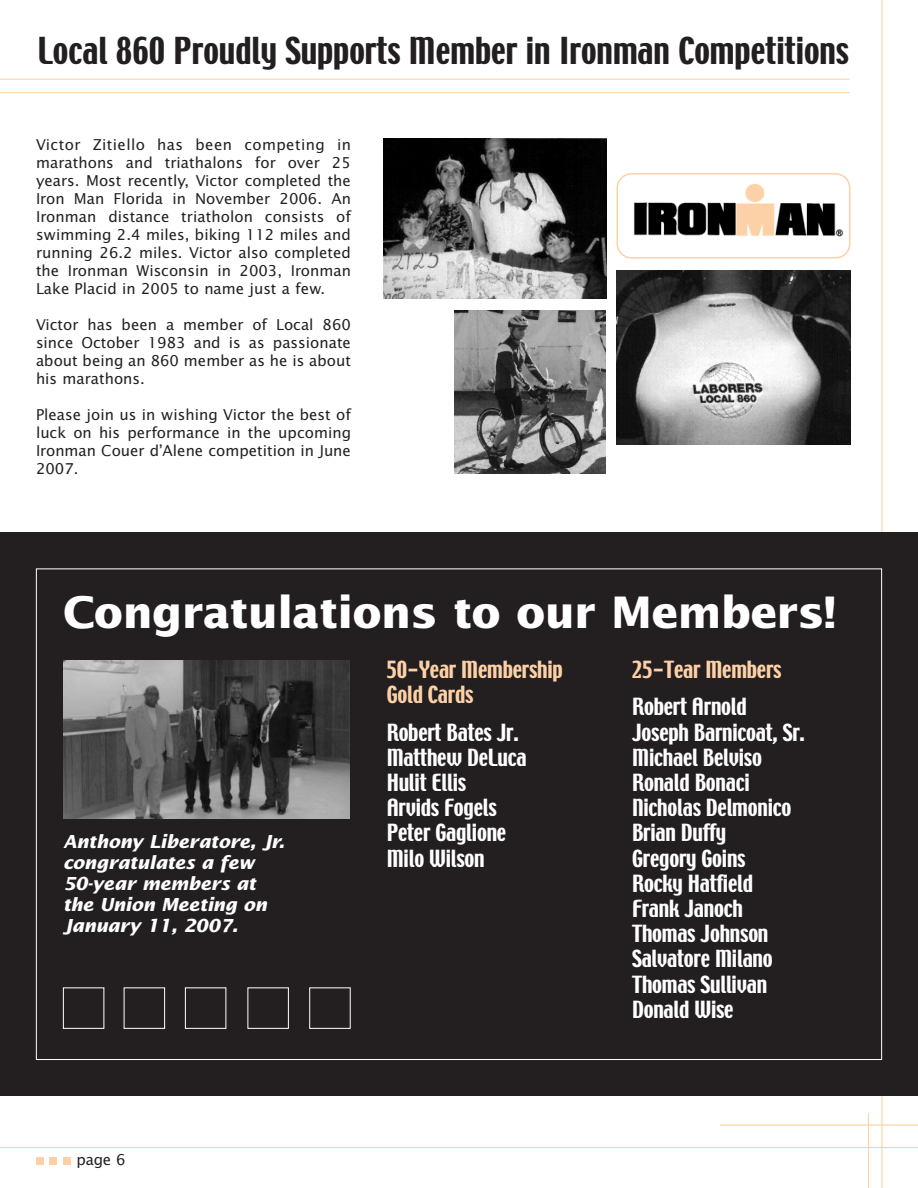
<style>
.page{position:relative;width:918px;height:1188px;background:#fff}
.page>*{position:absolute;margin:0;border:0;box-sizing:border-box;transform-origin:0 0}
.t1{font:700 43.5px "Lucida Sans";letter-spacing:-.015em;color:#fff}
.t2{font:33px "Techno";color:#231f20}
.t3{font:21px/25.2px "Techno";letter-spacing:-.01em;color:#fff}
.t4{font:21px/25.2px "Techno";letter-spacing:-.01em;color:#fdd1a7}
.t5{font:italic 700 18px/21px "Lucida Sans";letter-spacing:-.015em;color:#fff}
.t6{font:15px/18px "Lucida Sans";color:#231f20;text-align:justify}
</style>
<div class="page">
<hr style="left:881px;top:0;width:2px;height:1188px;background:#fdd1a7">
<hr style="left:868px;top:1113px;width:1px;height:75px;background:#fdd1a7">
<hr style="left:720px;top:1124px;width:198px;height:2px;background:#fdd1a7">
<hr style="left:0;top:1147px;width:918px;height:1px;background:#fdd1a7">
<div style="left:36px;top:1157px;width:8px;height:8px;background:#fdd1a7"></div>
<div style="left:50px;top:1157px;width:7px;height:8px;background:#fdd1a7"></div>
<div style="left:63px;top:1157px;width:7px;height:8px;background:#fdd1a7"></div>
<img style="left:454px;top:310px;width:152px;height:163px">
<img style="left:384px;top:138px;width:223px;height:160px">
<svg style="left:616px;top:173px;width:234px;height:86px"></svg>
<img style="left:736px;top:179px;width:39px;height:70px;border-radius:14px">
<img style="left:616px;top:271px;width:234px;height:173px">
<hr style="left:0;top:79px;width:850px;height:1px;background:#fdd1a7">
<hr style="left:0;top:92px;width:850px;height:1px;background:#fdd1a7">
<div style="left:0;top:532px;width:918px;height:564px;background:#231f20"></div>
<img style="left:63px;top:661px;width:287px;height:158px">
<svg style="left:63px;top:987px;width:288px;height:42px"></svg>
<h2 class="t2" style="left:38px;top:37px;width:813px">Local 860 Proudly Supports Member in Ironman Competitions</h2>
<p class="t6" style="left:36px;top:136px;width:317px">Victor Zitiello has been competing in marathons and triathalons for over 25 years. Most recently, Victor completed the Iron Man Florida in November 2006. An Ironman distance triatholon consists of swimming 2.4 miles, biking 112 miles and running 26.2 miles. Victor also completed the Ironman Wisconsin in 2003, Ironman Lake Placid in 2005 to name just a few.</p>
<p class="t6" style="left:36px;top:316px;width:317px">Victor has been a member of Local 860 since October 1983 and is as passionate about being an 860 member as he is about his marathons.</p>
<p class="t6" style="left:36px;top:406px;width:317px">Please join us in wishing Victor the best of luck on his performance in the upcoming Ironman Couer d’Alene competition in June 2007.</p>
<h1 class="t1" style="left:63px;top:594px;width:774px">Congratulations to our Members!</h1>
<p class="t5" style="left:63px;top:833px;width:223px">Anthony Liberatore, Jr. congratulates a few<br>50-year members at the Union Meeting on<br>January 11, 2007.</p>
<p class="t6" style="left:76px;top:1152px;width:51px">page 6</p>
<h3 class="t4" style="left:387px;top:659px;width:178px">50-Year Membership<br>Gold Cards</h3>
<h3 class="t3" style="left:387px;top:721px;width:142px">Robert Bates Jr.<br>Matthew DeLuca<br>Hulit Ellis<br>Arvids Fogels<br>Peter Gaglione<br>Milo Wilson</h3>
<h3 class="t4" style="left:632px;top:659px;width:151px">25-Tear Members</h3>
<h3 class="t3" style="left:632px;top:696px;width:174px">Robert Arnold<br>Joseph Barnicoat, Sr.<br>Michael Belviso<br>Ronald Bonaci<br>Nicholas Delmonico<br>Brian Duffy<br>Gregory Goins<br>Rocky Hatfield<br>Frank Janoch<br>Thomas Johnson<br>Salvatore Milano<br>Thomas Sullivan<br>Donald Wise</h3>
</div>
